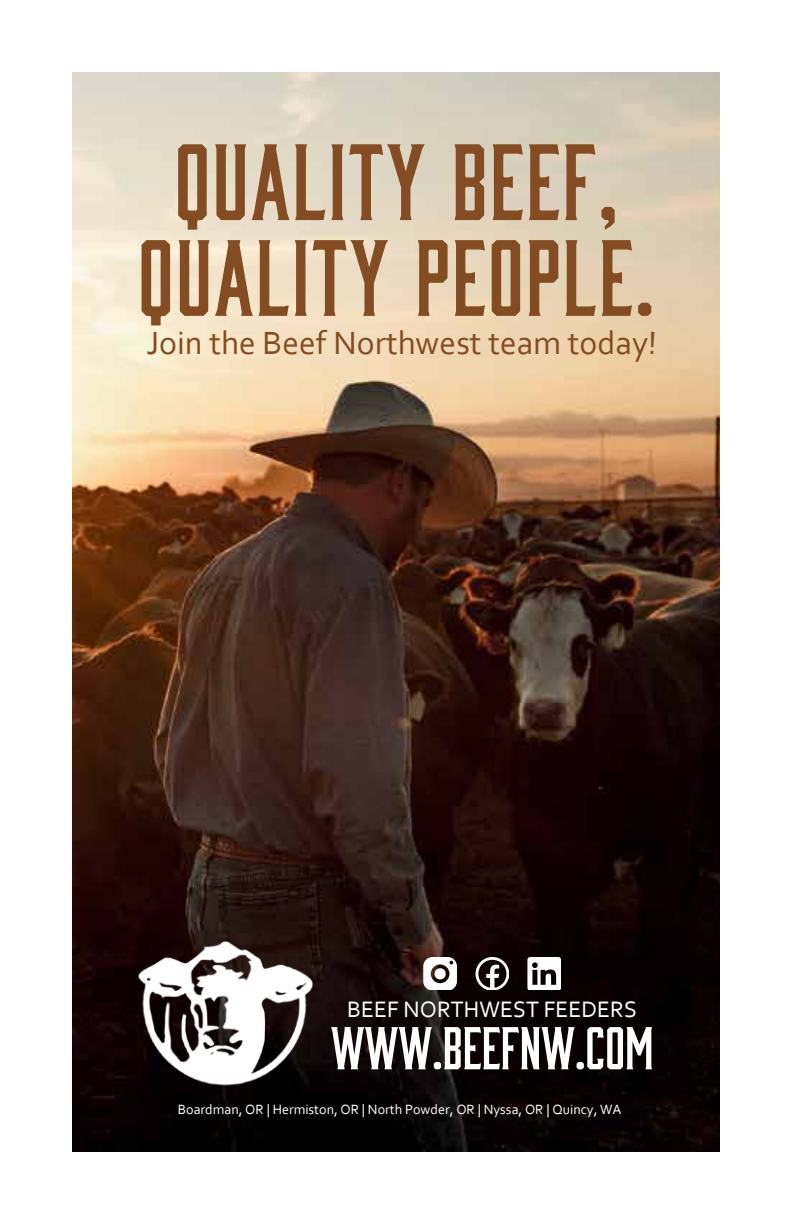
<style>
.page{position:relative;width:792px;height:1224px;background:#fff}
.page>*{position:absolute;margin:0;border:0;box-sizing:border-box;transform-origin:0 0}
.t1{font:99.8px/95.8px "Bourbon";letter-spacing:.02em;color:#834c22;text-align:center}
.t2{font:55.6px "Bourbon";color:#fff}
.t3{font:33.6px "Corbel";color:#834c22}
.t4{font:23.4px "Corbel";color:#fff}
.t5{font:14px "Corbel";color:#fff}
</style>
<div class="page">
<img style="left:72px;top:72px;width:648px;height:1080px">
<svg style="left:423px;top:957px;width:33px;height:33px"></svg>
<svg style="left:476px;top:957px;width:33px;height:33px"></svg>
<svg style="left:527px;top:957px;width:33px;height:33px"></svg>
<img style="left:137px;top:937px;width:180px;height:150px">
<h1 class="t1" style="left:138px;top:129px;width:517px">QUALITY BEEF,<br>QUALITY PEOPLE.</h1>
<h3 class="t3" style="left:147px;top:322px;width:512px">Join the Beef Northwest team today!</h3>
<h3 class="t4" style="left:347px;top:994px;width:291px">BEEF NORTHWEST FEEDERS</h3>
<h2 class="t2" style="left:331px;top:1014px;width:324px">WWW.BEEFNW.COM</h2>
<p class="t5" style="left:178px;top:1101px;width:445px">Boardman, OR | Hermiston, OR | North Powder, OR | Nyssa, OR | Quincy, WA</p>
</div>
